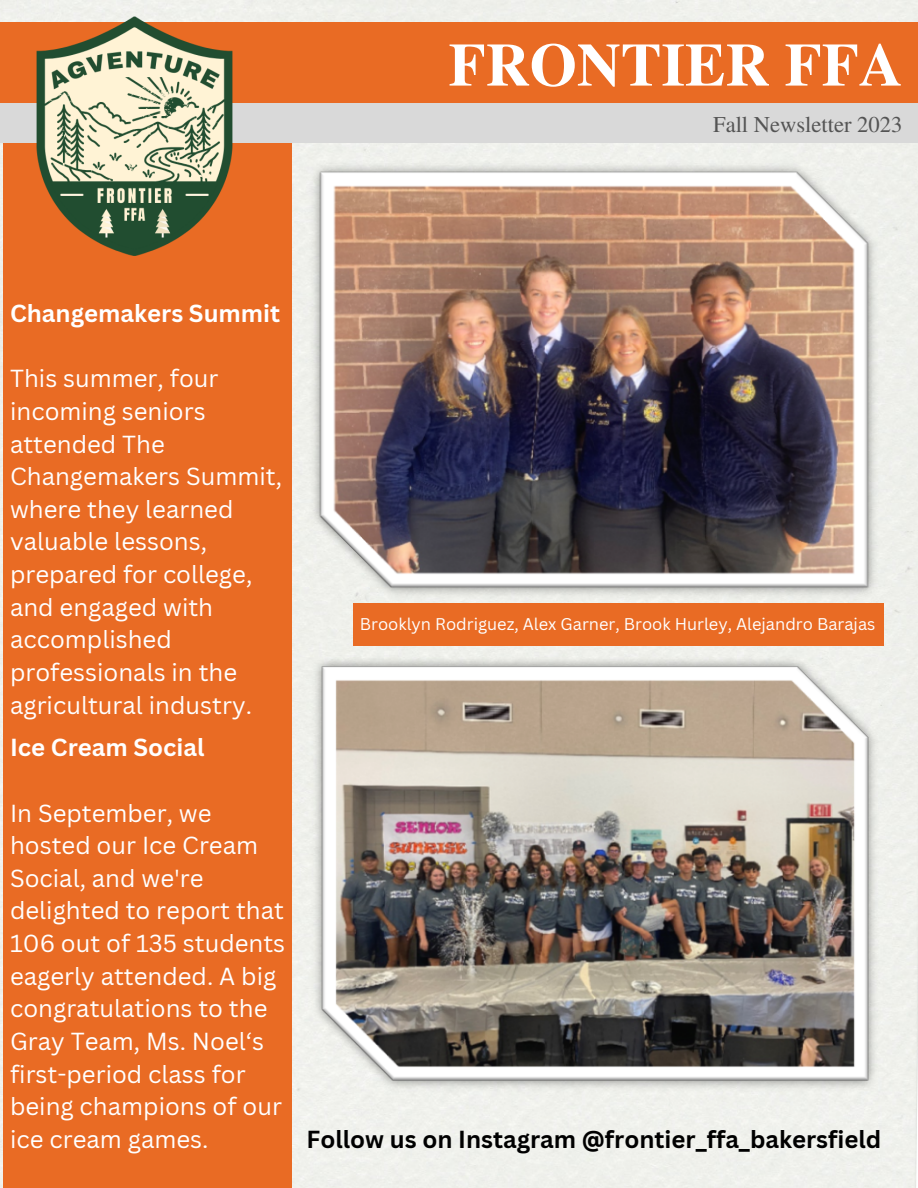
<style>
.page{position:relative;width:918px;height:1188px;background:#eff0ec}
.page>*{position:absolute;margin:0;border:0;box-sizing:border-box;transform-origin:0 0}
.t1{font:700 60.75px "Te X Gyre Termes";color:#fff}
.t2{font:24px/32.7px "Canva Sans";color:#fff}
.t3{font:700 24px "Canva Sans";color:#000}
.t4{font:700 24px "Canva Sans";color:#fff}
.t5{font:22.5px "Te X Gyre Termes";color:#545454}
.t6{font:16.5px "Canva Sans";color:#fff}
</style>
<div class="page">
<div style="left:0;top:23px;width:918px;height:80px;background:#e96b24"></div>
<div style="left:3px;top:99px;width:289px;height:1089px;background:#e96b24"></div>
<div style="left:0;top:103px;width:918px;height:40px;background:#d9d9d9"></div>
<div style="left:353px;top:604px;width:531px;height:42px;background:#e96b24"></div>
<img style="left:304px;top:156px;width:580px;height:447px">
<img style="left:307px;top:651px;width:577px;height:445px">
<img style="left:0;top:2px;width:269px;height:268px">
<p class="t1" style="left:449px;top:18px;width:456px">FRONTIER FFA</p>
<p class="t5" style="left:713px;top:108px;width:191px">Fall Newsletter 2023</p>
<p class="t4" style="left:10px;top:296px;width:272px">Changemakers Summit</p>
<p class="t2" style="left:10px;top:362px;width:273px">This summer, four incoming seniors attended The<br>Changemakers Summit, where they learned valuable lessons, prepared for college, and engaged with accomplished professionals in the agricultural industry.</p>
<p class="t4" style="left:10px;top:731px;width:196px">Ice Cream Social</p>
<p class="t2" style="left:10px;top:796px;width:277px">In September, we hosted our Ice Cream<br>Social, and we're delighted to report that<br>106 out of 135 students eagerly attended. A big congratulations to the<br>Gray Team, Ms. Noel‘s first-period class for being champions of our ice cream games.</p>
<p class="t6" style="left:360px;top:613px;width:517px">Brooklyn Rodriguez, Alex Garner, Brook Hurley, Alejandro Barajas</p>
<p class="t3" style="left:307px;top:1122px;width:576px">Follow us on Instagram @frontier_ffa_bakersfield</p>
</div>
